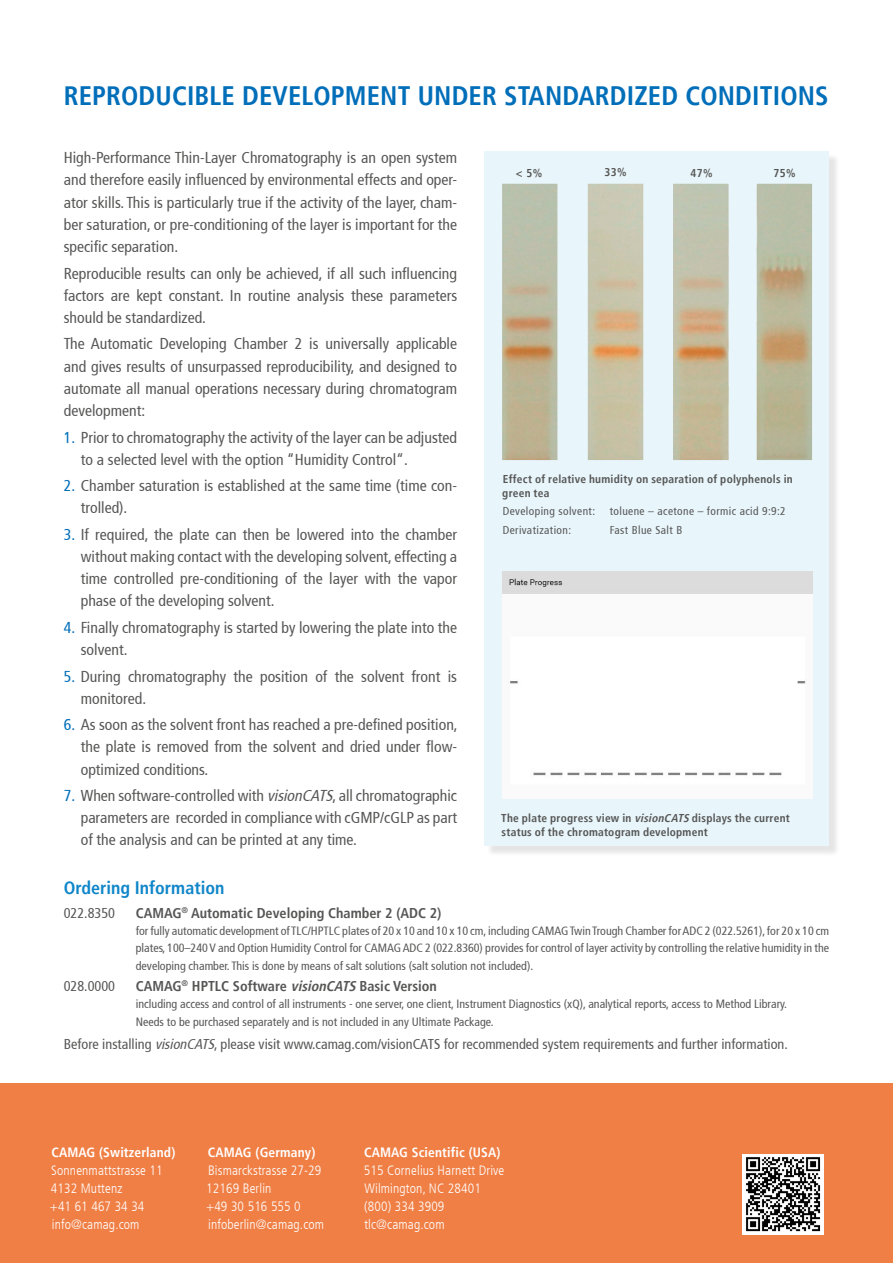
<style>
.page{position:relative;width:893px;height:1263px;background:#fff}
.page>*{position:absolute;margin:0;border:0;box-sizing:border-box;transform-origin:0 0}
.t1{font:700 condensed 26.7px "Frutiger LT";letter-spacing:.005em;color:#006eb9}
.t2{font:700 condensed 18px "Frutiger LT";color:#1086c9}
.t3{font:condensed 15.75px/22.2px "Frutiger 57";color:#565655;text-align:justify}
.t4{font:condensed 14.25px "Frutiger 57";color:#565655}
.t5{font:700 condensed 14.25px "Frutiger LT";color:#565655}
.t6{font:300 condensed 13.5px/18px "Frutiger LT";letter-spacing:.01em;color:#fff}
.t7{font:700 condensed 13.5px "Frutiger LT";letter-spacing:.01em;color:#fff}
.t8{font:condensed 12px/17.2px "Frutiger 57";color:#565655;text-align:justify}
.t9{font:700 condensed 11.4px/13.6px "Frutiger LT";letter-spacing:.02em;color:#565655}
.t10{font:condensed 11.4px "Frutiger 57";letter-spacing:.035em;color:#565655}
.s1{color:#006eb9}
.s2{font-style:italic}
</style>
<div class="page">
<div style="left:0;top:1083px;width:893px;height:180px;background:#f07f45"></div>
<img style="left:743px;top:1154px;width:81px;height:80px">
<div style="left:486px;top:153px;width:354px;height:704px;background:#000;opacity:.35"></div>
<div style="left:485px;top:151px;width:344px;height:695px;background:#e8f5fb"></div>
<img style="left:502px;top:184px;width:310px;height:276px">
<img style="left:502px;top:571px;width:310px;height:227px">
<h1 class="t1" style="left:64px;top:80px;width:766px">reproducible development under standardized conditions</h1>
<p class="t3" style="left:64px;top:147px;width:395px">High-Performance Thin-Layer Chromatography is an open system and therefore easily influenced by environmental effects and oper&shy;ator skills. This is particularly true if the activity of the layer, cham&shy;ber saturation, or pre-conditioning of the layer is important for the specific separation.</p>
<p class="t3" style="left:64px;top:262px;width:395px">Reproducible results can only be achieved, if all such influencing factors are kept constant. In routine analysis these parameters should be standardized.</p>
<p class="t3" style="left:64px;top:333px;width:395px">The Automatic Developing Chamber 2 is universally applicable and gives results of unsurpassed reproducibility, and designed to automate all manual operations necessary during chromatogram development:</p>
<p class="t3" style="left:81px;top:426px;width:378px;text-indent:-17px"><span class="s1">1.</span> Prior to chromatography the activity of the layer can be adjusted to a selected level with the option “Humidity Control“.</p>
<p class="t3" style="left:81px;top:475px;width:378px;text-indent:-17px"><span class="s1">2.</span> Chamber saturation is established at the same time (time con&shy;trolled).</p>
<p class="t3" style="left:81px;top:523px;width:378px;text-indent:-17px"><span class="s1">3.</span> If required, the plate can then be lowered into the chamber without making contact with the developing solvent, effecting a time controlled pre-conditioning of the layer with the vapor phase of the developing solvent.</p>
<p class="t3" style="left:81px;top:616px;width:378px;text-indent:-17px"><span class="s1">4.</span> Finally chromatography is started by lowering the plate into the solvent.</p>
<p class="t3" style="left:81px;top:665px;width:378px;text-indent:-17px"><span class="s1">5.</span> During chromatography the position of the solvent front is monitored.</p>
<p class="t3" style="left:81px;top:714px;width:378px;text-indent:-17px"><span class="s1">6.</span> As soon as the solvent front has reached a pre-defined position, the plate is removed from the solvent and dried under flow&shy;optimized conditions.</p>
<p class="t3" style="left:81px;top:785px;width:378px;text-indent:-17px"><span class="s1">7.</span> When software-controlled with <span class="s2">visionCATS</span>, all chromatographic parameters are recorded in compliance with cGMP/cGLP as part of the analysis and can be printed at any time.</p>
<p class="t9" style="left:516px;top:166px;width:28px">&lt; 5%</p>
<p class="t9" style="left:604px;top:165px;width:24px">33%</p>
<p class="t9" style="left:691px;top:166px;width:24px">47%</p>
<p class="t9" style="left:773px;top:166px;width:24px">75%</p>
<p class="t9" style="left:502px;top:472px;width:292px">Effect of relative humidity on separation of polyphenols in green tea</p>
<p class="t10" style="left:503px;top:505px;width:94px">Developing solvent:</p>
<p class="t10" style="left:610px;top:505px;width:177px">toluene – acetone – formic acid 9:9:2</p>
<p class="t10" style="left:503px;top:523px;width:70px">Derivatization:</p>
<p class="t10" style="left:610px;top:523px;width:74px">Fast Blue Salt B</p>
<p class="t9" style="left:501px;top:811px;width:290px">The plate progress view in <span class="s2">visionCATS</span> displays the current status of the chromatogram development</p>
<p class="t2" style="left:64px;top:877px;width:162px">Ordering Information</p>
<p class="t4" style="left:64px;top:905px;width:53px">022.8350</p>
<p class="t5" style="left:136px;top:904px;width:307px">CAMAG<sup>®</sup> Automatic Developing Chamber 2 (ADC 2)</p>
<p class="t8" style="left:136px;top:922px;width:695px">for fully automatic development of TLC/HPTLC plates of 20 x 10 and 10 x 10 cm, including CAMAG Twin Trough Chamber for ADC 2 (022.5261), for 20 x 10 cm plates, 100–240 V and Option Humidity Control for CAMAG ADC 2 (022.8360) provides for control of layer activity by controlling the relative humidity in the developing chamber. This is done by means of salt solutions (salt solution not included).</p>
<p class="t4" style="left:64px;top:978px;width:53px">028.0000</p>
<p class="t5" style="left:136px;top:978px;width:303px">CAMAG<sup>®</sup> HPTLC Software <span class="s2">visionCATS</span> Basic Version</p>
<p class="t8" style="left:136px;top:996px;width:653px">including access and control of all instruments - one server, one client, Instrument Diagnostics (xQ), analytical reports, access to Method Library.<br>Needs to be purchased separately and is not included in any Ultimate Package.</p>
<p class="t4" style="left:64px;top:1036px;width:726px">Before installing <span class="s2">visionCATS</span>, please visit www.camag.com/visionCATS for recommended system requirements and further information.</p>
<p class="t7" style="left:51px;top:1145px;width:125px">CAMAG (Switzerland)</p>
<p class="t6" style="left:50px;top:1162px;width:114px">Sonnenmattstrasse 11<br>4132 Muttenz<br>+41 61 467 34 34 info@camag.com</p>
<p class="t7" style="left:208px;top:1145px;width:109px">CAMAG (Germany)</p>
<p class="t6" style="left:206px;top:1162px;width:120px">Bismarckstrasse 27-29<br>12169 Berlin<br>+49 30 516 555 0 infoberlin@camag.com</p>
<p class="t7" style="left:364px;top:1145px;width:138px">CAMAG Scientific (USA)</p>
<p class="t6" style="left:364px;top:1162px;width:142px">515 Cornelius Harnett Drive<br>Wilmington, NC 28401 (800) 334 3909 tlc@camag.com</p>
</div>
